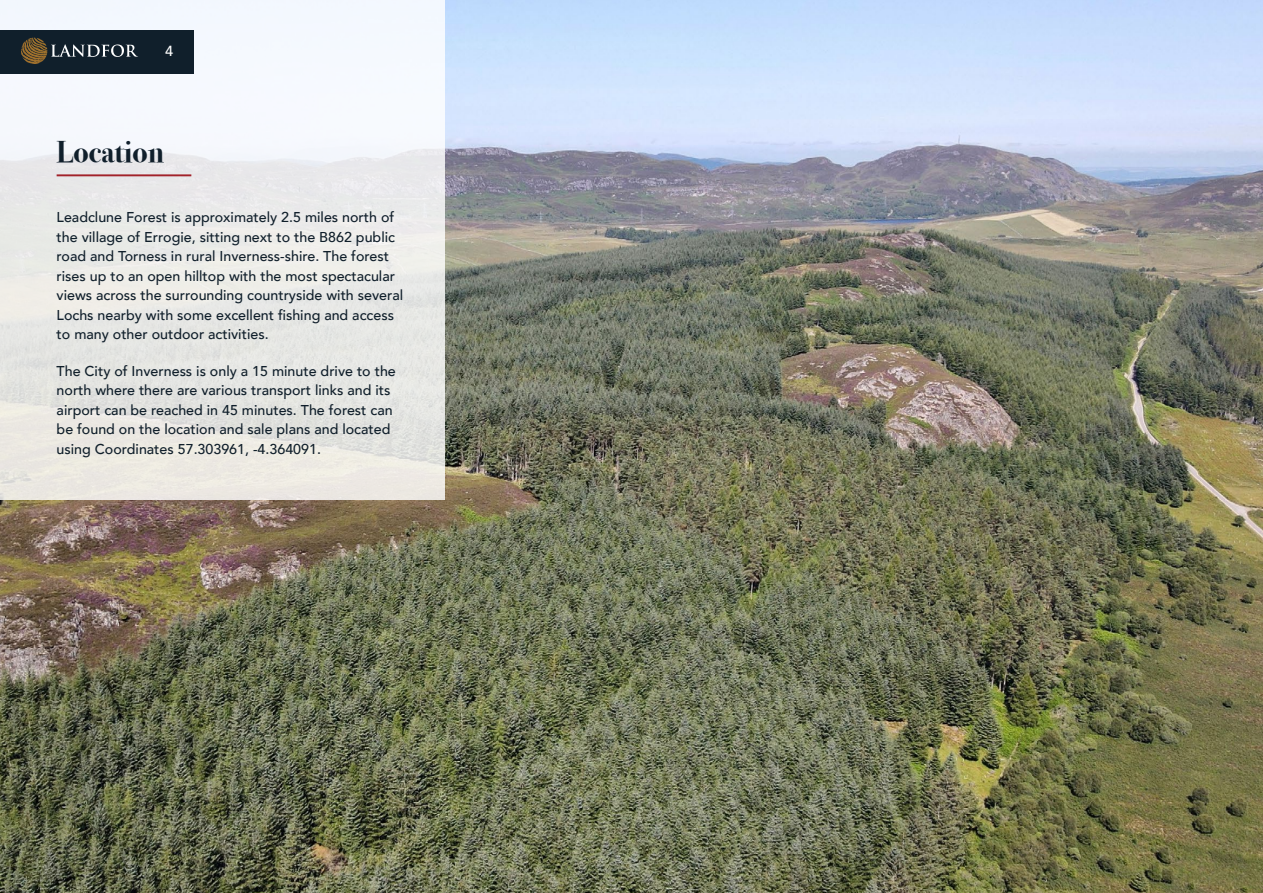
<style>
.page{position:relative;width:1263px;height:893px;background:#fff}
.page>*{position:absolute;margin:0;border:0;box-sizing:border-box;transform-origin:0 0}
.t1{font:700 30px "Bodoni Svty Two ITCTT";color:#101f2b}
.t2{font:500 14.55px "Avenir";color:#fff}
.t3{font:500 14.25px/19.5px "Avenir";color:#101f2b}
</style>
<div class="page">
<img style="left:0;top:0;width:1263px;height:893px">
<div style="left:0;top:0;width:444px;height:499px;background:linear-gradient(to bottom,#f5f9ff,#e4e2da)"></div>
<div style="left:0;top:30px;width:193px;height:43px;background:#101f2b"></div>
<svg style="left:21px;top:38px;width:117px;height:26px"></svg>
<hr style="left:57px;top:174px;width:134px;height:2px;background:#a2222a">
<p class="t2" style="left:165px;top:39px;width:10px">4</p>
<h1 class="t1" style="left:57px;top:127px;width:109px">Location</h1>
<p class="t3" style="left:57px;top:207px;width:348px">Leadclune Forest is approximately 2.5 miles north of the village of Errogie, sitting next to the B862 public road and Torness in rural Inverness-shire. The forest rises up to an open hilltop with the most spectacular views across the surrounding countryside with several Lochs nearby with some excellent fishing and access to many other outdoor activities.</p>
<p class="t3" style="left:57px;top:360px;width:341px">The City of Inverness is only a 15 minute drive to the north where there are various transport links and its airport can be reached in 45 minutes. The forest can be found on the location and sale plans and located using Coordinates 57.303961, -4.364091.</p>
</div>
